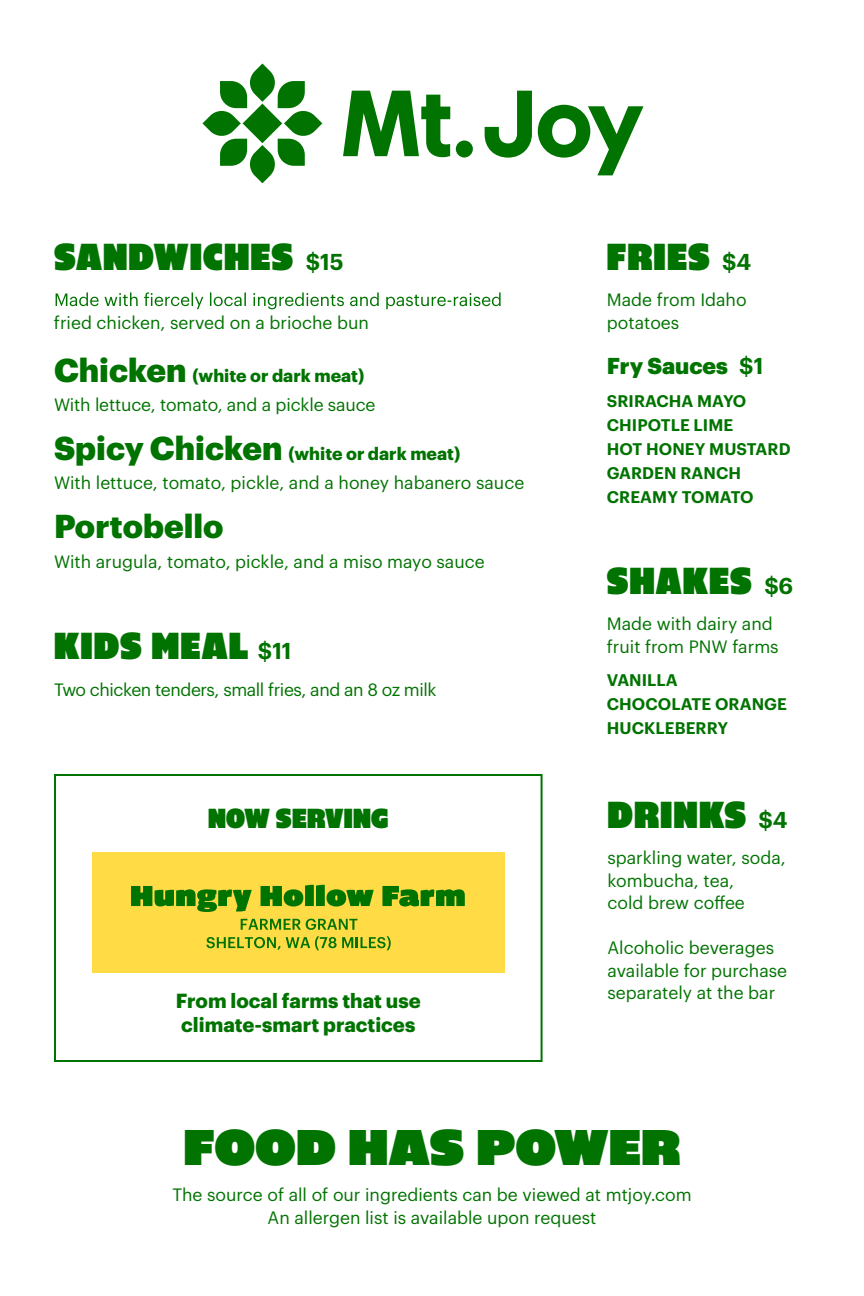
<style>
.page{position:relative;width:864px;height:1296px;background:#fff}
.page>*{position:absolute;margin:0;border:0;box-sizing:border-box;transform-origin:0 0}
.t1{font:900 50px "Okay";letter-spacing:.01em;color:#007300}
.t2{font:condensed 37.5px "Okay";letter-spacing:.03em;color:#007300}
.t3{font:900 32.5px "Graphik Trial";color:#007300}
.t4{font:condensed 27.5px "Okay";letter-spacing:.01em;color:#007300}
.t5{font:900 22.5px "Graphik Trial";color:#007300}
.t6{font:700 20px/24px "Graphik";color:#007300}
.t7{font:17.5px/22.5px "Graphik";color:#007300}
.t8{font:17.5px "Graphik";letter-spacing:-.025em;color:#007300}
.t9{font:600 16.5px/24px "Graphik";letter-spacing:.005em;color:#007300}
.s1{font-family:"Graphik";font-weight:600;font-stretch:normal;font-size:22.5px}
.s2{font-family:"Graphik Trial";font-weight:900;font-size:32.5px}
.s3{font-weight:700}
.s4{font-family:"Graphik";font-weight:600}
</style>
<div class="page">
<svg style="left:56px;top:292px;width:445px;height:17px"></svg>
<svg style="left:343px;top:91px;width:300px;height:84px"></svg>
<svg style="left:202px;top:64px;width:120px;height:119px"></svg>
<div style="left:54px;top:774px;width:489px;height:288px;border:2px solid #007300"></div>
<div style="left:92px;top:852px;width:413px;height:121px;background:#ffdb46"></div>
<svg style="left:131px;top:886px;width:121px;height:26px"></svg>
<svg style="left:261px;top:885px;width:113px;height:21px"></svg>
<svg style="left:382px;top:886px;width:83px;height:20px"></svg>
<svg style="left:241px;top:919px;width:116px;height:11px"></svg>
<svg style="left:206px;top:936px;width:185px;height:14px"></svg>
<h2 class="t2" style="left:54px;top:232px;width:291px">SANDWICHES <span class="s1">$15</span></h2>
<p class="t7" style="left:54px;top:309px;width:317px">fried chicken, served on a brioche bun</p>
<p class="t7" style="left:54px;top:359px;width:323px;line-height:30px"><span class="s2">Chicken</span> <span class="s3">(white or dark meat)<br></span>With lettuce, tomato, and a pickle sauce</p>
<p class="t7" style="left:54px;top:437px;width:472px;line-height:30px"><span class="s2">Spicy Chicken</span> <span class="s3">(white or dark meat)<br></span>With lettuce, tomato, pickle, and a honey habanero sauce</p>
<h3 class="t3" style="left:54px;top:513px;width:171px">Portobello</h3>
<p class="t7" style="left:54px;top:548px;width:432px">With arugula, tomato, pickle, and a miso mayo sauce</p>
<h2 class="t2" style="left:54px;top:621px;width:239px">KIDS MEAL <span class="s1">$11</span></h2>
<p class="t8" style="left:54px;top:677px;width:384px">Two chicken tenders, small fries, and an 8 oz milk</p>
<h3 class="t4" style="left:208px;top:800px;width:182px">NOW SERVING</h3>
<p class="t6" style="left:176px;top:987px;width:246px">From local farms that use climate-smart practices</p>
<h2 class="t2" style="left:607px;top:232px;width:146px">FRIES <span class="s1">$4</span></h2>
<p class="t7" style="left:607px;top:287px;width:141px">Made from Idaho potatoes</p>
<p class="t5" style="left:607px;top:356px;width:158px">Fry Sauces <span class="s4">$1</span></p>
<p class="t9" style="left:607px;top:387px;width:185px">SRIRACHA MAYO<br>CHIPOTLE LIME<br>HOT HONEY MUSTARD<br>GARDEN RANCH<br>CREAMY TOMATO</p>
<h2 class="t2" style="left:607px;top:556px;width:188px">SHAKES <span class="s1">$6</span></h2>
<p class="t7" style="left:607px;top:611px;width:173px">Made with dairy and fruit from PNW farms</p>
<p class="t9" style="left:607px;top:666px;width:182px">VANILLA<br>CHOCOLATE ORANGE<br>HUCKLEBERRY</p>
<h2 class="t2" style="left:608px;top:790px;width:182px">DRINKS <span class="s1">$4</span></h2>
<p class="t7" style="left:608px;top:845px;width:180px">sparkling water, soda, kombucha, tea,<br>cold brew coffee</p>
<p class="t7" style="left:608px;top:935px;width:181px">Alcoholic beverages available for purchase separately at the bar</p>
<h1 class="t1" style="left:184px;top:1114px;width:498px">FOOD HAS POWER</h1>
<p class="t7" style="left:172px;top:1182px;width:521px;text-align:center">The source of all of our ingredients can be viewed at mtjoy.com<br>An allergen list is available upon request</p>
</div>
